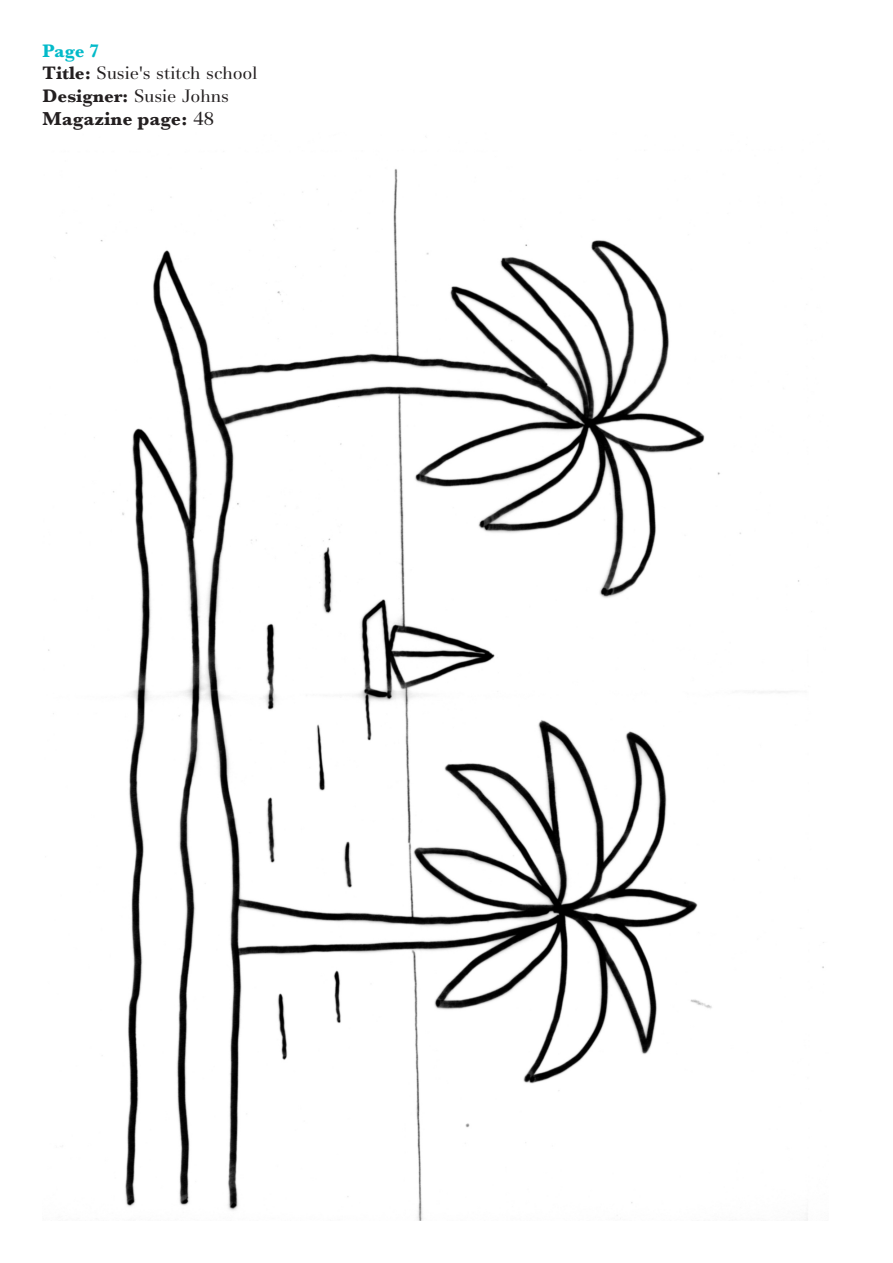
<style>
.page{position:relative;width:893px;height:1263px;background:#fff}
.page>*{position:absolute;margin:0;border:0;box-sizing:border-box;transform-origin:0 0}
.t1{font:700 19.5px "Baskerville";color:#231f20}
.t2{font:18.75px/22.6px "Basilia T";color:#231f20}
.t3{font:700 18.75px "Baskerville";color:#03bac9}
.s1{font-family:"Baskerville";font-weight:700}
.s2{font-family:"Basilia T";font-weight:400}
</style>
<div class="page">
<img style="left:48px;top:169px;width:776px;height:1051px">
<p class="t3" style="left:43px;top:39px;width:58px">Page 7</p>
<p class="t2" style="left:43px;top:62px;width:216px"><span class="s1">Title:</span> Susie's stitch school<br><span class="s1">Designer:</span> Susie Johns</p>
<p class="t1" style="left:43px;top:107px;width:173px">Magazine page: <span class="s2">48</span></p>
</div>
